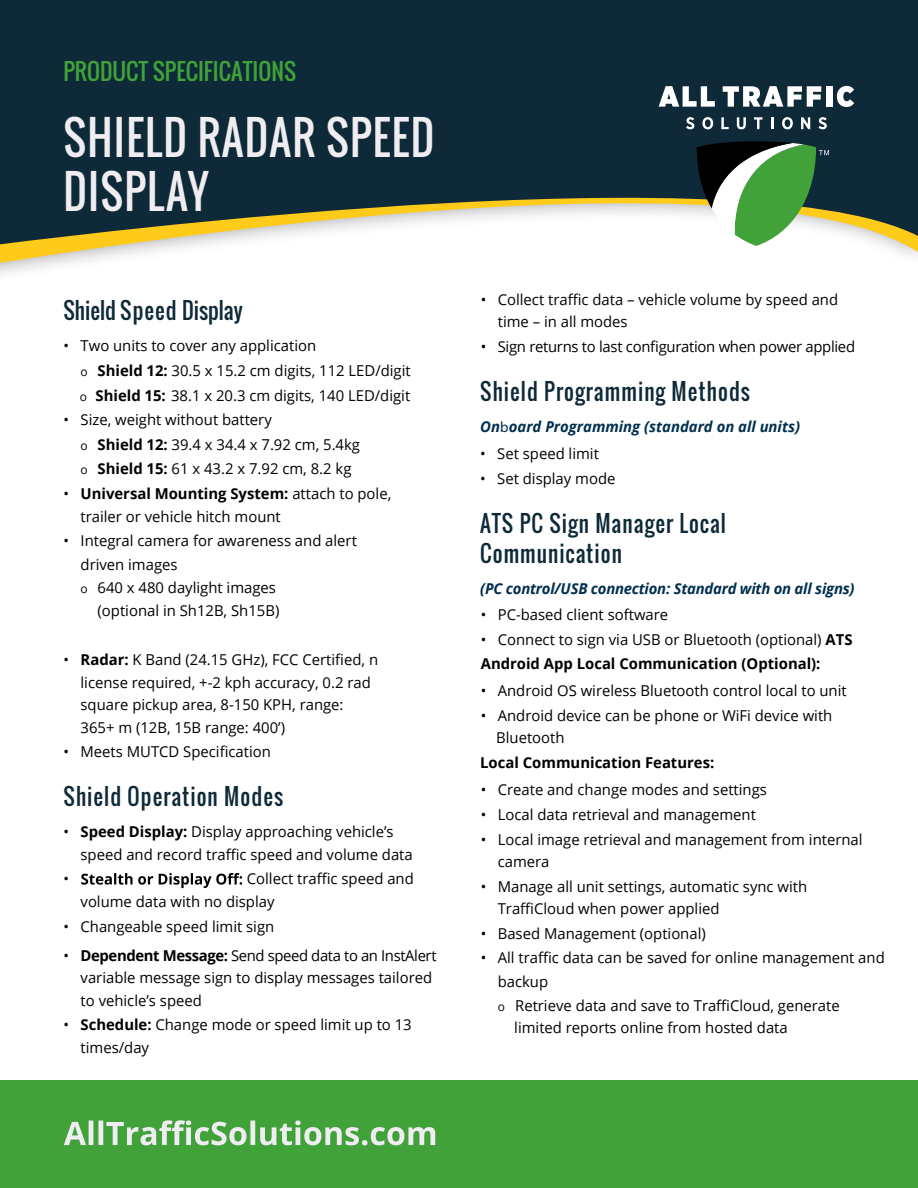
<style>
.page{position:relative;width:918px;height:1188px;background:#fff}
.page>*{position:absolute;margin:0;border:0;box-sizing:border-box;transform-origin:0 0}
.t1{font:45px/54px "Oswald";letter-spacing:.03em;color:#efedf1;scale:.94 1}
.t2{font:22.5px/30px "Oswald";letter-spacing:.05em;color:#0e2938;scale:.94 1}
.t3{font:22.5px "Oswald";color:#40a239}
.t4{font:22.5px "Oswald";color:#0e2938;scale:.94 1}
.t5{font:15px/22.5px "Open Sans";color:#000}
.t6{font:700 15px/24.6px "Open Sans";color:#000}
.t7{font:italic 700 15px "Open Sans";letter-spacing:-.015em;color:#002f4f}
.t8{font:15px "Open Sans";letter-spacing:-.02em;color:#000}
.s1{font-size:12px}
.s2{font-weight:700}
.s3{font-style:inherit}
.s4{font-weight:400}
</style>
<div class="page">
<svg style="left:0;top:250px;width:918px;height:20px"></svg>
<svg style="left:0;top:120px;width:918px;height:130px;fill:#0e2938"></svg>
<div style="left:0;top:0;width:918px;height:120px;background:#0e2938"></div>
<div style="left:0;top:1081px;width:918px;height:107px;background:#40a239"></div>
<svg style="left:697px;top:140px;width:132px;height:106px"></svg>
<svg style="left:686px;top:117px;width:8px;height:12px"></svg>
<svg style="left:702px;top:117px;width:11px;height:12px"></svg>
<svg style="left:721px;top:117px;width:8px;height:12px"></svg>
<svg style="left:737px;top:117px;width:9px;height:12px"></svg>
<svg style="left:754px;top:117px;width:8px;height:12px"></svg>
<svg style="left:771px;top:117px;width:3px;height:12px"></svg>
<svg style="left:782px;top:117px;width:11px;height:12px"></svg>
<svg style="left:801px;top:117px;width:9px;height:12px"></svg>
<svg style="left:818px;top:117px;width:9px;height:12px"></svg>
<svg style="left:659px;top:86px;width:56px;height:21px"></svg>
<svg style="left:723px;top:86px;width:98px;height:21px"></svg>
<div style="left:826px;top:86px;width:7px;height:21px;background:#fff"></div>
<svg style="left:837px;top:86px;width:17px;height:21px"></svg>
<svg style="left:64px;top:1120px;width:371px;height:25px"></svg>
<svg style="left:81px;top:873px;width:161px;height:15px"></svg>
<h2 class="t3" style="left:64px;top:54px;width:234px">PRODUCT SPECIFICATIONS</h2>
<h1 class="t1" style="left:63px;top:111px;width:396px">SHIELD RADAR SPEED<br>DISPLAY</h1>
<h2 class="t4" style="left:64px;top:294px;width:192px">Shield Speed Display</h2>
<p class="t5" style="left:80px;top:333px;width:332px;line-height:24.6px;text-indent:-16px">• Two units to cover any application<br><span class="s1">o</span> <span class="s2">Shield 12:</span> 30.5 x 15.2 cm digits, 112 LED/digit <span class="s1">o</span> <span class="s2">Shield 15:</span> 38.1 x 20.3 cm digits, 140 LED/digit</p>
<p class="t5" style="left:81px;top:407px;width:281px;line-height:24.6px;text-indent:-17px">• Size, weight without battery<br><span class="s1">o</span> <span class="s2">Shield 12:</span> 39.4 x 34.4 x 7.92 cm, 5.4kg <span class="s1">o</span> <span class="s2">Shield 15:</span> 61 x 43.2 x 7.92 cm, 8.2 kg</p>
<p class="t5" style="left:81px;top:482px;width:312px;text-indent:-17px">• <span class="s2">Universal Mounting System:</span> attach to pole, trailer or vehicle hitch mount</p>
<p class="t5" style="left:81px;top:529px;width:278px;line-height:23.5px;text-indent:-17px">• Integral camera for awareness and alert driven images<br><span class="s1">o</span> 640 x 480 daylight images</p>
<p class="t5" style="left:98px;top:599px;width:183px">(optional in Sh12B, Sh15B)</p>
<p class="t5" style="left:81px;top:648px;width:299px;text-indent:-17px">• <span class="s2">Radar:</span> K Band (24.15 GHz), FCC Certified, n license required, +-2 kph accuracy, 0.2 rad square pickup area, 8-150 KPH, range:<br>365+ m (12B, 15B range: 400’)</p>
<p class="t5" style="left:64px;top:740px;width:209px">• Meets MUTCD Specification</p>
<h2 class="t2" style="left:64px;top:782px;width:235px">Shield Operation Modes</h2>
<p class="t5" style="left:81px;top:820px;width:334px;text-indent:-17px">• <span class="s2">Speed Display:</span> Display approaching vehicle’s speed and record traffic speed and volume data</p>
<p class="t5" style="left:64px;top:867px;width:7px">•</p>
<p class="t5" style="left:81px;top:867px;width:335px;text-indent:166px">Collect traffic speed and volume data with no display</p>
<p class="t5" style="left:64px;top:915px;width:212px">• Changeable speed limit sign</p>
<p class="t5" style="left:81px;top:944px;width:357px;text-indent:-17px">• <span class="s2">Dependent Message:</span> Send speed data to an InstAlert variable message sign to display messages tailored to vehicle’s speed</p>
<p class="t5" style="left:81px;top:1013px;width:333px;text-indent:-17px">• <span class="s2">Schedule:</span> Change mode or speed limit up to 13 times/day</p>
<p class="t5" style="left:498px;top:288px;width:342px;text-indent:-17px">• Collect traffic data – vehicle volume by speed and time – in all modes</p>
<p class="t8" style="left:481px;top:336px;width:376px">• Sign returns to last configuration when power applied</p>
<h2 class="t2" style="left:480px;top:377px;width:288px">Shield Programming Methods</h2>
<p class="t7" style="left:480px;top:416px;width:321px">On<span class="s3">b</span>oard Programming (standard on all units)</p>
<p class="t5" style="left:480px;top:442px;width:120px">• Set speed limit</p>
<p class="t5" style="left:480px;top:467px;width:137px">• Set display mode</p>
<h2 class="t2" style="left:480px;top:508px;width:263px">ATS PC Sign Manager Local<br>Communication</h2>
<p class="t7" style="left:480px;top:578px;width:376px">(PC control/USB connection: Standard with on all signs)</p>
<p class="t5" style="left:481px;top:603px;width:189px">• PC-based client software</p>
<p class="t6" style="left:481px;top:627px;width:373px"><span class="s4">• Connect to sign via USB or Bluetooth (optional)</span> ATS<br>Android App Local Communication (Optional):</p>
<p class="t5" style="left:481px;top:679px;width:368px">• Android OS wireless Bluetooth control local to unit</p>
<p class="t5" style="left:496px;top:704px;width:338px;text-indent:-15px">• Android device can be phone or WiFi device with<br>Bluetooth</p>
<p class="t6" style="left:480px;top:750px;width:236px">Local Communication Features:</p>
<p class="t5" style="left:481px;top:778px;width:288px">• Create and change modes and settings</p>
<p class="t5" style="left:481px;top:803px;width:277px">• Local data retrieval and management</p>
<p class="t5" style="left:498px;top:828px;width:366px;text-indent:-17px">• Local image retrieval and management from internal camera</p>
<p class="t5" style="left:498px;top:875px;width:311px;text-indent:-17px">• Manage all unit settings, automatic sync with<br>TraffiCloud when power applied</p>
<p class="t5" style="left:481px;top:922px;width:227px">• Based Management (optional)</p>
<p class="t5" style="left:481px;top:946px;width:406px">• All traffic data can be saved for online management and</p>
<p class="t5" style="left:498px;top:970px;width:52px">backup</p>
<p class="t5" style="left:498px;top:994px;width:344px"><span class="s1">o</span> Retrieve data and save to TraffiCloud, generate</p>
<p class="t5" style="left:514px;top:1016px;width:275px">limited reports online from hosted data</p>
</div>
